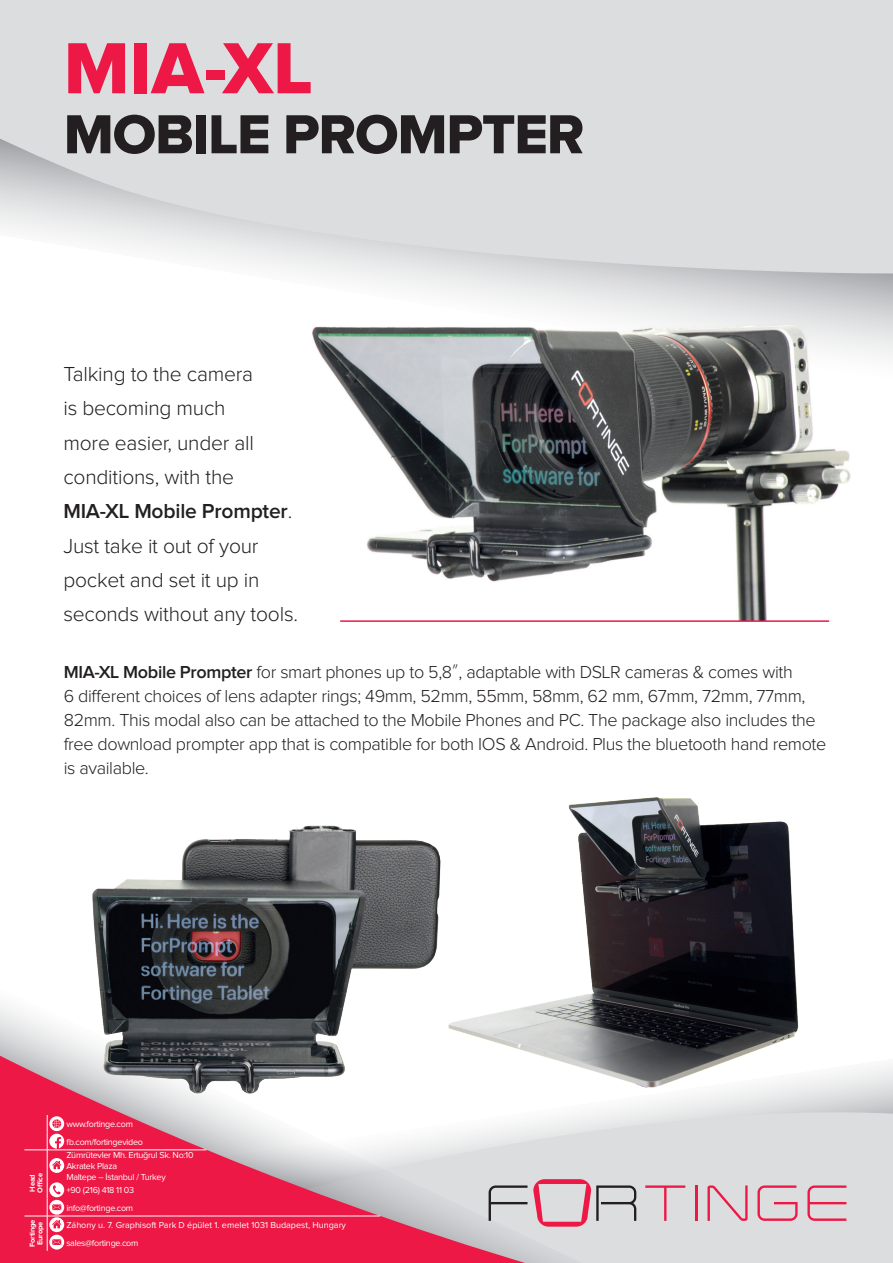
<style>
.page{position:relative;width:893px;height:1263px;background:#fff}
.page>*{position:absolute;margin:0;border:0;box-sizing:border-box;transform-origin:0 0}
.t1{font:75px "Proxima Nova Extrabld";color:#ed1845}
.t2{font:57px "Proxima Nova Extrabld";letter-spacing:-.02em;color:#231f20}
.t3{font:300 21px/34.3px "Proxima Nova";letter-spacing:-.01em;color:#231f20}
.t4{font:300 18px/24px "Proxima Nova";letter-spacing:-.02em;color:#231f20}
.t5{font:9px/17.4px "Proxima Nova";letter-spacing:-.03em;color:#fff}
.t6{font:9px/17.4px "Proxima Nova";color:#fff}
.t7{font:700 7.5px/7.5px "Proxima Nova";letter-spacing:-.03em;color:#fff}
.s1{font-weight:600}
.s2{font-family:"Futura Std"}
</style>
<div class="page">
<svg style="left:339px;top:275px;width:554px;height:81px"></svg>
<svg style="left:0;top:0;width:893px;height:275px;background:#dddedf"></svg>
<svg style="left:0;top:1004px;width:893px;height:259px;background:#e39ead"></svg>
<svg style="left:807px;top:1185px;width:39px;height:36px"></svg>
<svg style="left:489px;top:1185px;width:38px;height:36px"></svg>
<svg style="left:645px;top:1185px;width:40px;height:36px"></svg>
<hr style="left:695px;top:1185px;width:3px;height:36px;background:#ed1845">
<svg style="left:707px;top:1185px;width:41px;height:36px"></svg>
<svg style="left:757px;top:1185px;width:41px;height:36px"></svg>
<svg style="left:533px;top:1179px;width:103px;height:48px;background:#d3afb8"></svg>
<hr style="left:66px;top:1149px;width:95px;height:1px;background:#fff">
<hr style="left:161px;top:1149px;width:45px;height:1px;background:#fff">
<hr style="left:66px;top:1216px;width:95px;height:1px;background:#fff">
<hr style="left:161px;top:1216px;width:45px;height:1px;background:#fff">
<hr style="left:206px;top:1216px;width:174px;height:1px;background:#fff">
<hr style="left:47px;top:1150px;width:1px;height:31px;background:#fff">
<svg style="left:24px;top:1115px;width:42px;height:35px"></svg>
<svg style="left:49px;top:1158px;width:15px;height:15px"></svg>
<svg style="left:24px;top:1181px;width:42px;height:70px;background:#f04a6d"></svg>
<img style="left:466px;top:797px;width:394px;height:300px">
<img style="left:43px;top:825px;width:423px;height:290px">
<img style="left:312px;top:321px;width:544px;height:299px">
<hr style="left:340px;top:620px;width:489px;height:2px;background:#ed1845">
<h1 class="t1" style="left:64px;top:34px;width:250px">MIA-XL</h1>
<h2 class="t2" style="left:64px;top:108px;width:522px">MOBILE PROMPTER</h2>
<p class="t3" style="left:63px;top:358px;width:236px">Talking to the camera<br>is becoming much<br>more easier, under all conditions, with the<br><span class="s1">MIA-XL Mobile Prompter</span>.<br>Just take it out of your pocket and set it up in seconds without any tools.</p>
<p class="t4" style="left:64px;top:661px;width:764px"><span class="s1">MIA-XL Mobile Prompter</span> for smart phones up to 5,8<span class="s2">”</span>, adaptable with DSLR cameras &amp; comes with<br>6 different choices of lens adapter rings; 49mm, 52mm, 55mm, 58mm, 62 mm, 67mm, 72mm, 77mm, 82mm. This modal also can be attached to the Mobile Phones and PC. The package also includes the free download prompter app that is compatible for both IOS &amp; Android. Plus the bluetooth hand remote is available.</p>
<p class="t7" style="left:29px;top:1193px;width:21px;rotate:-90deg">Head<br>Office</p>
<p class="t5" style="left:66px;top:1116px;width:78px">www.fortinge.com fb.com/fortingevideo</p>
<p class="t5" style="left:66px;top:1150px;width:129px;line-height:10.8px">Zümrütevler Mh. Ertuğrul Sk. No:10<br>Akratek Plaza<br>Maltepe – İstanbul / Turkey</p>
<p class="t5" style="left:66px;top:1182px;width:69px">+90 (216) 418 11 03 info@fortinge.com</p>
<p class="t7" style="left:29px;top:1247px;width:29px;rotate:-90deg">Fortinge<br>Europe</p>
<p class="t6" style="left:66px;top:1217px;width:281px">Záhony u. 7. Graphisoft Park D épület 1. emelet 1031 Budapest, Hungary sales@fortinge.com</p>
</div>
